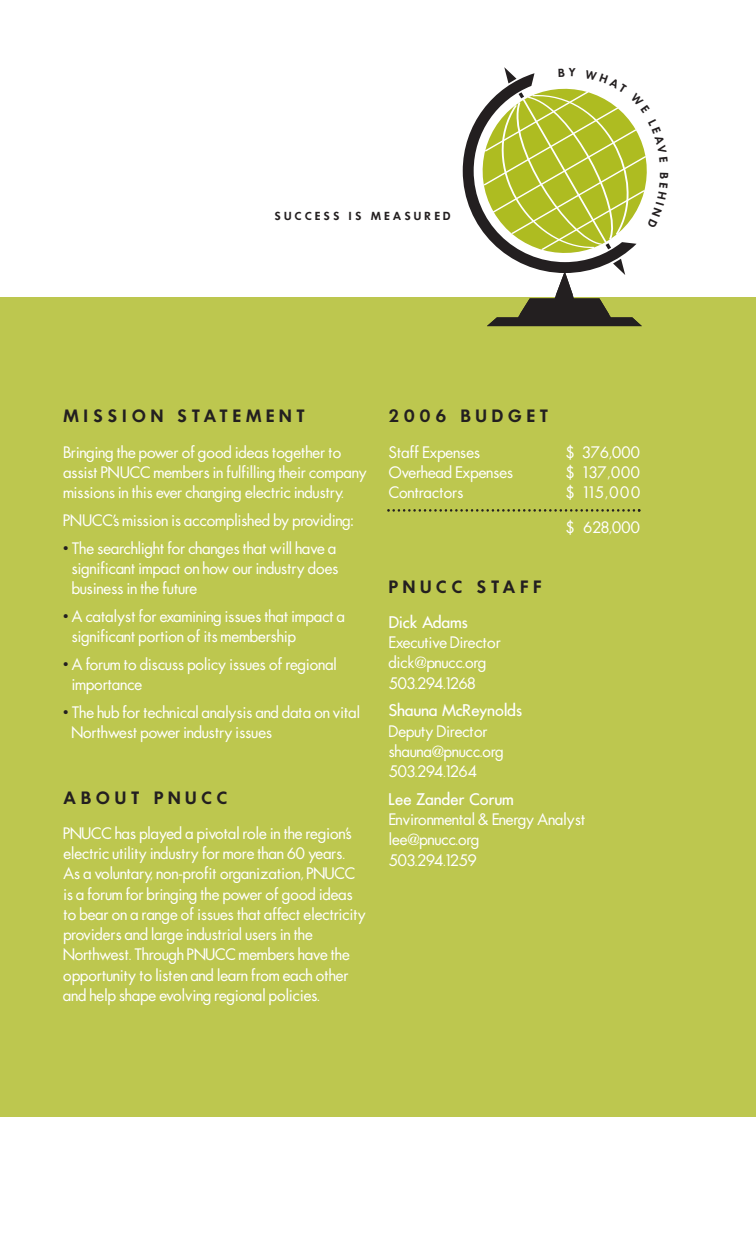
<style>
.page{position:relative;width:756px;height:1260px;background:#fff}
.page>*{position:absolute;margin:0;border:0;box-sizing:border-box;transform-origin:0 0}
.t1{font:15.75px/20.3px "Futura";letter-spacing:-.025em;color:#fff}
.t2{font:600 15.75px "Futura";letter-spacing:.29em;color:#231f20}
.t3{font:500 15.75px "Futura";letter-spacing:-.025em;color:#fff}
.t4{font:600 10.33px "Futura";letter-spacing:.3em;color:#231f20}
.s1{color:#231f20}
</style>
<div class="page">
<div style="left:0;top:297px;width:756px;height:820px;background:#bdc74f"></div>
<svg style="left:387px;top:509px;width:254px;height:3px"></svg>
<svg style="left:463px;top:67px;width:184px;height:259px"></svg>
<p class="t4" style="left:275px;top:211px;width:178px">SUCCESS IS MEASURED</p>
<p class="t2" style="left:63px;top:408px;width:244px">MISSION STATEMENT</p>
<p class="t1" style="left:63px;top:442px;width:306px">Bringing the power of good ideas together to assist PNUCC members in fulfilling their company missions in this ever changing electric industry.</p>
<p class="t1" style="left:63px;top:510px;width:292px">PNUCC’s mission is accomplished by providing:</p>
<p class="t1" style="left:71px;top:538px;width:269px;text-indent:-8px"><span class="s1">•</span> The searchlight for changes that will have a significant impact on how our industry does business in the future</p>
<p class="t1" style="left:71px;top:606px;width:275px;text-indent:-8px"><span class="s1">•</span> A catalyst for examining issues that impact a significant portion of its membership</p>
<p class="t1" style="left:71px;top:654px;width:267px;text-indent:-8px"><span class="s1">•</span> A forum to discuss policy issues of regional importance</p>
<p class="t1" style="left:71px;top:702px;width:290px;text-indent:-8px"><span class="s1">•</span> The hub for technical analysis and data on vital<br>Northwest power industry issues</p>
<p class="t2" style="left:63px;top:789px;width:166px">ABOUT PNUCC</p>
<p class="t1" style="left:63px;top:823px;width:305px">PNUCC has played a pivotal role in the region’s electric utility industry for more than 60 years.<br>As a voluntary, non-profit organization, PNUCC is a forum for bringing the power of good ideas to bear on a range of issues that affect electricity providers and large industrial users in the Northwest. Through PNUCC members have the opportunity to listen and learn from each other and help shape evolving regional policies.</p>
<p class="t2" style="left:388px;top:408px;width:162px">2006 BUDGET</p>
<p class="t1" style="left:388px;top:442px;width:93px">Staff Expenses</p>
<p class="t1" style="left:566px;top:442px;width:76px">$ 376,000</p>
<p class="t1" style="left:388px;top:462px;width:126px">Overhead Expenses</p>
<p class="t1" style="left:566px;top:462px;width:76px">$ 137,000</p>
<p class="t1" style="left:388px;top:482px;width:77px">Contractors</p>
<p class="t1" style="left:566px;top:482px;width:76px">$ 115,000</p>
<p class="t1" style="left:566px;top:518px;width:76px">$ 628,000</p>
<p class="t2" style="left:388px;top:578px;width:155px">PNUCC STAFF</p>
<p class="t3" style="left:388px;top:613px;width:81px">Dick Adams</p>
<p class="t1" style="left:388px;top:633px;width:114px">Executive Director dick@pnucc.org<br>503.294.1268</p>
<p class="t3" style="left:388px;top:702px;width:136px">Shauna McReynolds</p>
<p class="t1" style="left:388px;top:721px;width:117px">Deputy Director shauna@pnucc.org<br>503.294.1264</p>
<p class="t3" style="left:388px;top:790px;width:127px">Lee Zander Corum</p>
<p class="t1" style="left:388px;top:810px;width:199px">Environmental &amp; Energy Analyst lee@pnucc.org<br>503.294.1259</p>
</div>
